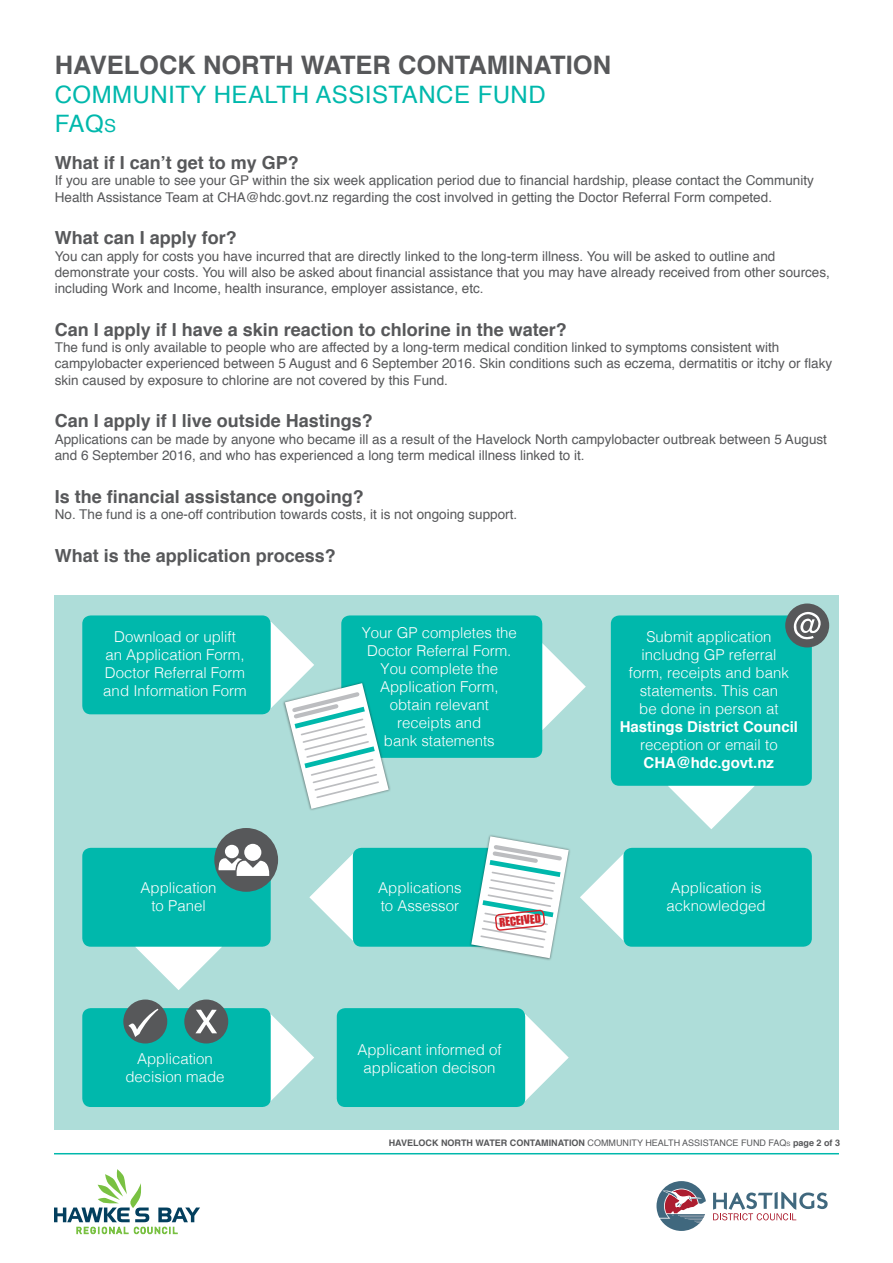
<style>
.page{position:relative;width:893px;height:1263px;background:#fff}
.page>*{position:absolute;margin:0;border:0;box-sizing:border-box;transform-origin:0 0}
.t1{font:700 25.5px "Helvetica";color:#57585a}
.t2{font:24px "Helvetica";letter-spacing:.02em;color:#00b8ac}
.t3{font:700 18px "Helvetica";color:#57585a}
.t4{font:300 15px/18px "Helvetica";color:#fff;text-align:center}
.t5{font:13.5px/16.2px "Helvetica";color:#57585a}
.t6{font:11.25px "Impact";color:#d1232a}
.t7{font:700 9px "Helvetica";color:#57585a}
.s1{font-size:18px}
.s2{font-weight:700}
.s3{font-weight:400}
.s4{font-weight:400;font-size:6px}
</style>
<div class="page">
<div style="left:54px;top:595px;width:784px;height:535px;background:#aeddd9"></div>
<div style="left:82px;top:615px;width:189px;height:99px;background:#00b8ac;border-radius:9px"></div>
<svg style="left:271px;top:1014px;width:43px;height:87px"></svg>
<div style="left:82px;top:1008px;width:189px;height:99px;background:#00b8ac;border-radius:9px"></div>
<svg style="left:525px;top:1014px;width:44px;height:87px"></svg>
<div style="left:337px;top:1008px;width:188px;height:99px;background:#00b8ac;border-radius:9px"></div>
<svg style="left:542px;top:643px;width:44px;height:86px"></svg>
<svg style="left:668px;top:786px;width:87px;height:43px"></svg>
<div style="left:341px;top:615px;width:201px;height:143px;background:#00b8ac;border-radius:9px"></div>
<div style="left:611px;top:615px;width:201px;height:171px;background:#00b8ac;border-radius:9px"></div>
<svg style="left:580px;top:854px;width:43px;height:86px"></svg>
<div style="left:623px;top:848px;width:189px;height:99px;background:#00b8ac;border-radius:9px"></div>
<svg style="left:309px;top:854px;width:44px;height:87px"></svg>
<div style="left:353px;top:848px;width:188px;height:99px;background:#00b8ac;border-radius:9px"></div>
<svg style="left:135px;top:947px;width:87px;height:43px"></svg>
<div style="left:82px;top:848px;width:189px;height:99px;background:#00b8ac;border-radius:9px"></div>
<div style="left:785px;top:603px;width:44px;height:44px;background:#57585a;border-radius:50%"></div>
<svg style="left:793px;top:612px;width:28px;height:28px"></svg>
<div style="left:283px;top:681px;width:108px;height:130px;background:#231f20;opacity:.55"></div>
<svg style="left:227px;top:621px;width:162px;height:188px"></svg>
<div style="left:469px;top:834px;width:102px;height:126px;background:#231f20;opacity:.55"></div>
<svg style="left:471px;top:836px;width:98px;height:122px"></svg>
<div style="left:123px;top:999px;width:44px;height:44px;background:#57585a;border-radius:50%"></div>
<svg style="left:128px;top:1009px;width:30px;height:28px"></svg>
<div style="left:184px;top:999px;width:44px;height:44px;background:#57585a;border-radius:50%"></div>
<svg style="left:195px;top:1010px;width:22px;height:23px"></svg>
<div style="left:214px;top:828px;width:64px;height:64px;background:#57585a;border-radius:50%"></div>
<svg style="left:217px;top:844px;width:53px;height:32px"></svg>
<div style="left:225px;top:845px;width:14px;height:13px;background:#fff;border-radius:50%"></div>
<svg style="left:54px;top:1169px;width:146px;height:65px"></svg>
<svg style="left:713px;top:1191px;width:115px;height:29px"></svg>
<svg style="left:656px;top:1181px;width:50px;height:50px"></svg>
<hr style="left:54px;top:1153px;width:785px;height:1px;background:#00b8ac">
<p class="t1" style="left:55px;top:45px;width:558px">HAVELOCK NORTH WATER CONTAMINATION</p>
<p class="t2" style="left:55px;top:76px;width:492px">COMMUNITY HEALTH ASSISTANCE FUND</p>
<p class="t2" style="left:55px;top:105px;width:63px">FAQ<span class="s1">S</span></p>
<p class="t3" style="left:55px;top:148px;width:246px">What if I can’t get to my GP?</p>
<p class="t5" style="left:55px;top:173px;width:761px">If you are unable to see your GP within the six week application period due to financial hardship, please contact the Community<br>Health Assistance Team at CHA@hdc.govt.nz regarding the cost involved in getting the Doctor Referral Form competed.</p>
<p class="t3" style="left:55px;top:224px;width:184px">What can I apply for?</p>
<p class="t5" style="left:55px;top:248px;width:777px">You can apply for costs you have incurred that are directly linked to the long-term illness. You will be asked to outline and demonstrate your costs. You will also be asked about financial assistance that you may have already received from other sources, including Work and Income, health insurance, employer assistance, etc.</p>
<p class="t3" style="left:55px;top:315px;width:514px">Can I apply if I have a skin reaction to chlorine in the water?</p>
<p class="t5" style="left:55px;top:340px;width:779px">The fund is only available to people who are affected by a long-term medical condition linked to symptoms consistent with campylobacter experienced between 5 August and 6 September 2016. Skin conditions such as eczema, dermatitis or itchy or flaky skin caused by exposure to chlorine are not covered by this Fund.</p>
<p class="t3" style="left:55px;top:406px;width:320px">Can I apply if I live outside Hastings?</p>
<p class="t5" style="left:55px;top:431px;width:774px">Applications can be made by anyone who became ill as a result of the Havelock North campylobacter outbreak between 5 August and 6 September 2016, and who has experienced a long term medical illness linked to it.</p>
<p class="t3" style="left:55px;top:482px;width:311px">Is the financial assistance ongoing?</p>
<p class="t5" style="left:55px;top:506px;width:464px">No. The fund is a one-off contribution towards costs, it is not ongoing support.</p>
<p class="t3" style="left:55px;top:541px;width:283px">What is the application process?</p>
<p class="t4" style="left:114px;top:627px;width:123px">Download or uplift</p>
<p class="t4" style="left:105px;top:645px;width:141px">an Application Form,</p>
<p class="t4" style="left:103px;top:663px;width:145px;text-align:left">Doctor Referral Form and Information Form</p>
<p class="t4" style="left:141px;top:878px;width:77px">Application to Panel</p>
<p class="t4" style="left:362px;top:622px;width:157px">Your GP completes the<br>Doctor Referral Form.</p>
<p class="t4" style="left:380px;top:658px;width:120px;text-align:left">You complete the<br>Application Form,</p>
<p class="t4" style="left:384px;top:694px;width:112px">obtain relevant receipts and bank statements</p>
<p class="t4" style="left:378px;top:878px;width:85px;text-align:left">Applications to Assessor</p>
<p class="t6" style="left:498px;top:914px;width:43px;rotate:-6deg">RECEIVED</p>
<p class="t4" style="left:125px;top:1049px;width:101px">Application decision made</p>
<p class="t4" style="left:357px;top:1040px;width:146px">Applicant informed of application decison</p>
<p class="t4" style="left:620px;top:627px;width:180px">Submit application includng GP referral<br>form, receipts and bank statements. This can<br>be done in person at<br><span class="s2">Hastings District Council </span>reception or email to<br><span class="s2">CHA@hdc.govt.nz</span></p>
<p class="t4" style="left:667px;top:878px;width:101px;text-align:left">Application is acknowledged</p>
<p class="t7" style="left:389px;top:1136px;width:453px">HAVELOCK NORTH WATER CONTAMINATION <span class="s3">COMMUNITY HEALTH ASSISTANCE FUND FAQ</span><span class="s4">S</span> page 2 of 3</p>
</div>
